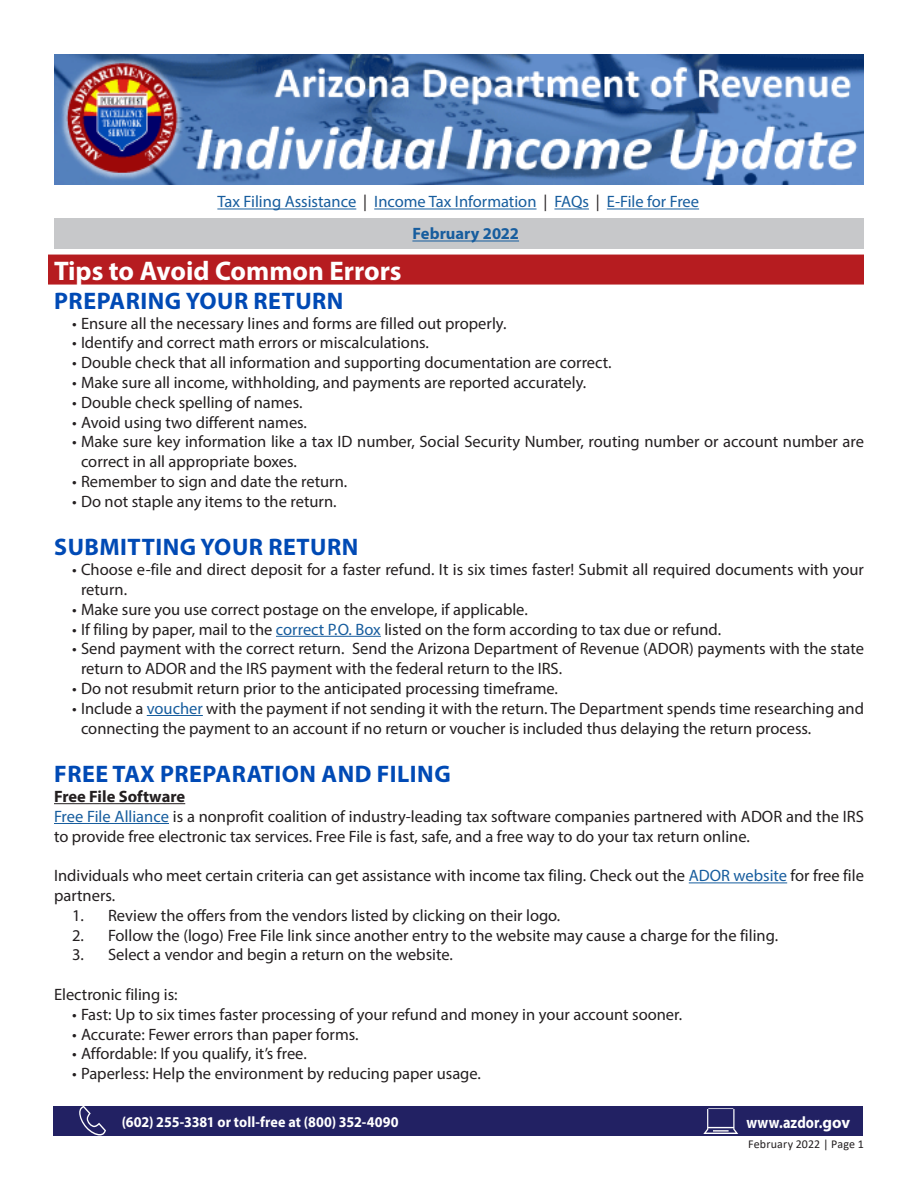
<style>
.page{position:relative;width:918px;height:1188px;background:#fff}
.page>*{position:absolute;margin:0;border:0;box-sizing:border-box;transform-origin:0 0}
.Headers{font:700 27px "Myriad Pro";color:#fff}
.Subheader{font:700 24px "Myriad Pro";letter-spacing:.02em;color:#004ab5}
.Body{font:16.5px/19.8px "Myriad Pro";color:#231f20}
.t1{font:16.5px "Myriad Pro";color:#175d9e}
.Section_Header{font:700 16.5px "Myriad Pro";color:#231f20}
.t2{font:700 16.5px "Myriad Pro";letter-spacing:.005em;color:#fff;scale:.86 1}
.t3{font:700 16.5px "Myriad Pro";color:#175d9e}
.t4{font:700 15px "Myriad Pro";letter-spacing:.005em;color:#fff;scale:.94 1}
.t5{font:12px "Calibri";letter-spacing:.01em;color:#231f20}
.s1{color:#231f20}
.s2{color:#175d9e}
</style>
<div class="page">
<img style="left:54px;top:54px;width:810px;height:131px">
<div style="left:53px;top:1106px;width:810px;height:30px;background:#222163"></div>
<svg style="left:703px;top:1108px;width:35px;height:26px"></svg>
<svg style="left:79px;top:1106px;width:27px;height:29px"></svg>
<div style="left:54px;top:218px;width:810px;height:31px;background:#c7c8ca"></div>
<hr style="left:412px;top:241px;width:107px;height:1px;background:#175d9e">
<hr style="left:217px;top:209px;width:139px;height:1px;background:#175d9e">
<hr style="left:374px;top:209px;width:163px;height:1px;background:#175d9e">
<hr style="left:554px;top:209px;width:35px;height:1px;background:#175d9e">
<hr style="left:607px;top:209px;width:92px;height:1px;background:#175d9e">
<div style="left:48px;top:255px;width:816px;height:30px;background:#b61c20"></div>
<hr style="left:276px;top:636px;width:105px;height:1px;background:#175d9e">
<hr style="left:147px;top:715px;width:56px;height:1px;background:#175d9e">
<hr style="left:54px;top:803px;width:131px;height:1px;background:#231f20">
<hr style="left:54px;top:823px;width:115px;height:1px;background:#175d9e">
<hr style="left:689px;top:882px;width:98px;height:1px;background:#175d9e">
<p class="t1" style="left:217px;top:192px;width:483px">Tax Filing Assistance <span class="s1">|</span> Income Tax Information <span class="s1">|</span> FAQs <span class="s1">|</span> E-File for Free</p>
<p class="t3" style="left:412px;top:223px;width:108px">February 2022</p>
<p class="Headers" style="left:54px;top:253px;width:349px">Tips to Avoid Common Errors</p>
<p class="Subheader" style="left:54px;top:285px;width:291px">PREPARING YOUR RETURN</p>
<p class="Body" style="left:72px;top:313px;width:436px">• Ensure all the necessary lines and forms are filled out properly.</p>
<p class="Body" style="left:72px;top:333px;width:358px">• Identify and correct math errors or miscalculations.</p>
<p class="Body" style="left:72px;top:353px;width:541px">• Double check that all information and supporting documentation are correct.</p>
<p class="Body" style="left:72px;top:372px;width:516px">• Make sure all income, withholding, and payments are reported accurately.</p>
<p class="Body" style="left:72px;top:392px;width:232px">• Double check spelling of names.</p>
<p class="Body" style="left:72px;top:412px;width:237px">• Avoid using two different names.</p>
<p class="Body" style="left:81px;top:432px;width:785px;text-indent:-9px">• Make sure key information like a tax ID number, Social Security Number, routing number or account number are correct in all appropriate boxes.</p>
<p class="Body" style="left:72px;top:471px;width:277px">• Remember to sign and date the return.</p>
<p class="Body" style="left:72px;top:491px;width:266px">• Do not staple any items to the return.</p>
<p class="Subheader" style="left:54px;top:532px;width:306px">SUBMITTING YOUR RETURN</p>
<p class="Body" style="left:81px;top:560px;width:785px;text-indent:-9px">• Choose e-file and direct deposit for a faster refund. It is six times faster! Submit all required documents with your return.</p>
<p class="Body" style="left:72px;top:599px;width:457px">• Make sure you use correct postage on the envelope, if applicable.</p>
<p class="Body" style="left:72px;top:619px;width:651px">• If filing by paper, mail to the <span class="s2">correct P.O. Box</span> listed on the form according to tax due or refund.</p>
<p class="Body" style="left:81px;top:639px;width:785px;text-indent:-9px">• Send payment with the correct return. Send the Arizona Department of Revenue (ADOR) payments with the state return to ADOR and the IRS payment with the federal return to the IRS.</p>
<p class="Body" style="left:72px;top:678px;width:488px">• Do not resubmit return prior to the anticipated processing timeframe.</p>
<p class="Body" style="left:81px;top:698px;width:785px;text-indent:-9px">• Include a <span class="s2">voucher</span> with the payment if not sending it with the return. The Department spends time researching and connecting the payment to an account if no return or voucher is included thus delaying the return process.</p>
<p class="Subheader" style="left:54px;top:759px;width:398px">FREE TAX PREPARATION AND FILING</p>
<p class="Section_Header" style="left:54px;top:786px;width:133px">Free File Software</p>
<p class="Body" style="left:54px;top:806px;width:811px"><span class="s2">Free File Alliance</span> is a nonprofit coalition of industry-leading tax software companies partnered with ADOR and the IRS to provide free electronic tax services. Free File is fast, safe, and a free way to do your tax return online.</p>
<p class="Body" style="left:54px;top:866px;width:811px">Individuals who meet certain criteria can get assistance with income tax filing. Check out the <span class="s2">ADOR website</span> for free file partners.</p>
<p class="Body" style="left:72px;top:905px;width:490px">1. Review the offers from the vendors listed by clicking on their logo.</p>
<p class="Body" style="left:72px;top:925px;width:708px">2. Follow the (logo) Free File link since another entry to the website may cause a charge for the filing.</p>
<p class="Body" style="left:72px;top:945px;width:382px">3. Select a vendor and begin a return on the website.</p>
<p class="Body" style="left:54px;top:984px;width:125px">Electronic filing is:</p>
<p class="Body" style="left:72px;top:1004px;width:612px">• Fast: Up to six times faster processing of your refund and money in your account sooner.</p>
<p class="Body" style="left:72px;top:1024px;width:288px">• Accurate: Fewer errors than paper forms.</p>
<p class="Body" style="left:72px;top:1044px;width:236px">• Affordable: If you qualify, it’s free.</p>
<p class="Body" style="left:72px;top:1064px;width:411px">• Paperless: Help the environment by reducing paper usage.</p>
<p class="t4" style="left:122px;top:1112px;width:296px">(602) 255-3381 or toll-free at (800) 352-4090</p>
<p class="t2" style="left:746px;top:1112px;width:122px">www.azdor.gov</p>
<p class="t5" style="left:748px;top:1135px;width:117px">February 2022 | Page 1</p>
</div>
